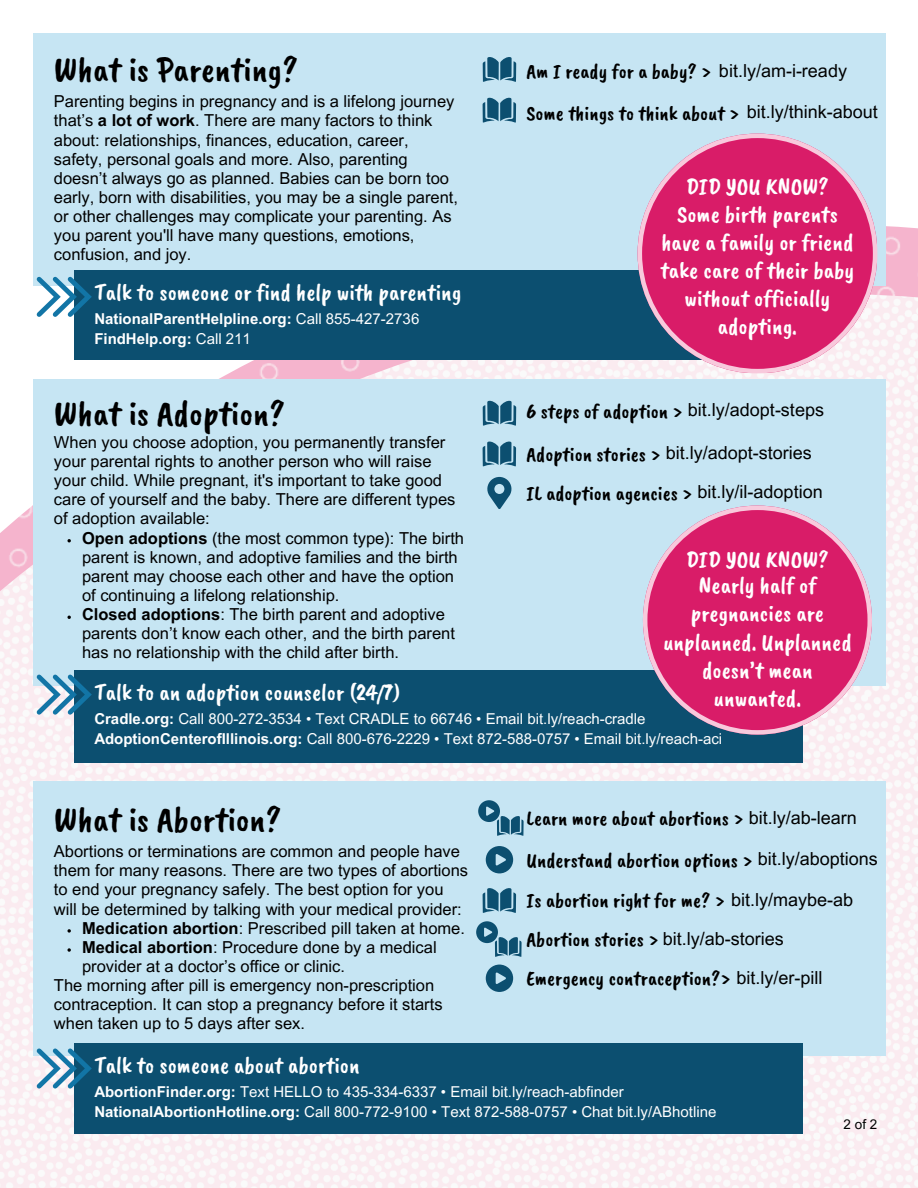
<style>
.page{position:relative;width:918px;height:1188px;background:#fff}
.page>*{position:absolute;margin:0;border:0;box-sizing:border-box;transform-origin:0 0}
.t1{font:36px "Caveat Brush";color:#000}
.t2{font:24px/28.2px "Caveat Brush";color:#fff;text-align:center}
.t3{font:21px "Caveat Brush";color:#000}
.t4{font:18px "Arial MT Pro";color:#000}
.t5{font:16.5px/19.2px "Arial MT Pro";color:#000}
.t6{font:15px/20.2px "Arial MT Pro";color:#fff}
.t7{font:700 15px/20.2px "Arial MT Pro";color:#fff}
.t8{font:13.5px "Arial MT Pro";color:#000}
.s1{font-weight:700}
.s2{font-weight:400}
</style>
<div class="page">
<img style="left:0;top:294px;width:918px;height:894px">
<div style="left:33px;top:33px;width:852px;height:253px;background:#c6e5f3"></div>
<div style="left:33px;top:379px;width:853px;height:306px;background:#c6e5f3"></div>
<div style="left:33px;top:781px;width:852px;height:274px;background:#c6e5f3"></div>
<svg style="left:483px;top:57px;width:33px;height:25px"></svg>
<svg style="left:483px;top:400px;width:33px;height:26px"></svg>
<svg style="left:67px;top:539px;width:4px;height:3px"></svg>
<svg style="left:67px;top:616px;width:4px;height:3px"></svg>
<svg style="left:67px;top:929px;width:4px;height:4px"></svg>
<svg style="left:67px;top:948px;width:4px;height:4px"></svg>
<svg style="left:483px;top:97px;width:33px;height:26px"></svg>
<svg style="left:483px;top:441px;width:33px;height:26px"></svg>
<div style="left:74px;top:270px;width:729px;height:89px;background:#0c4f70"></div>
<div style="left:74px;top:1044px;width:729px;height:90px;background:#0c4f70"></div>
<svg style="left:37px;top:277px;width:55px;height:40px"></svg>
<svg style="left:37px;top:1048px;width:55px;height:41px"></svg>
<div style="left:74px;top:670px;width:729px;height:92px;background:#0c4f70"></div>
<svg style="left:37px;top:674px;width:55px;height:41px"></svg>
<svg style="left:638px;top:134px;width:239px;height:239px"></svg>
<svg style="left:643px;top:506px;width:229px;height:229px"></svg>
<svg style="left:487px;top:477px;width:25px;height:32px"></svg>
<svg style="left:486px;top:965px;width:27px;height:27px"></svg>
<svg style="left:483px;top:888px;width:33px;height:25px"></svg>
<svg style="left:486px;top:846px;width:27px;height:27px"></svg>
<svg style="left:478px;top:800px;width:46px;height:36px"></svg>
<svg style="left:476px;top:921px;width:46px;height:36px"></svg>
<p class="t1" style="left:54px;top:47px;width:245px">What is Parenting?</p>
<p class="t5" style="left:54px;top:94px;width:406px">Parenting begins in pregnancy and is a lifelong journey that’s <span class="s1">a lot of work</span>. There are many factors to think about: relationships, finances, education, career, safety, personal goals and more. Also, parenting doesn’t always go as planned. Babies can be born too early, born with disabilities, you may be a single parent, or other challenges may complicate your parenting. As you parent you'll have many questions, emotions, confusion, and joy.</p>
<h1 class="t2" style="left:94px;top:278px;width:369px">Talk to someone or find help with parenting</h1>
<h1 class="t7" style="left:94px;top:310px;width:326px">NationalParentHelpline.org: <span class="s2">Call 855-427-2736<br></span>FindHelp.org: <span class="s2">Call 211</span></h1>
<h3 class="t3" style="left:526px;top:58px;width:187px">Am I ready for a baby? &gt;</h3>
<h2 class="t4" style="left:719px;top:64px;width:130px">bit.ly/am-i-ready</h2>
<p class="t3" style="left:526px;top:100px;width:215px">Some things to think about &gt;</p>
<h2 class="t4" style="left:747px;top:105px;width:133px">bit.ly/think-about</h2>
<p class="t2" style="left:661px;top:172px;width:195px">DID YOU KNOW?<br>Some birth parents have a family or friend take care of their baby without officially adopting.</p>
<h2 class="t1" style="left:54px;top:391px;width:233px">What is Adoption?</h2>
<h2 class="t5" style="left:54px;top:435px;width:403px">When you choose adoption, you permanently transfer your parental rights to another person who will raise your child. While pregnant, it's important to take good care of yourself and the baby. There are different types of adoption available:</h2>
<h3 class="t5" style="left:82px;top:530px;width:384px"><span class="s1">Open adoptions</span> (the most common type): The birth parent is known, and adoptive families and the birth parent may choose each other and have the option of continuing a lifelong relationship.</h3>
<p class="t5" style="left:82px;top:607px;width:375px"><span class="s1">Closed adoptions</span>: The birth parent and adoptive parents don’t know each other, and the birth parent has no relationship with the child after birth.</p>
<h3 class="t4" style="left:688px;top:403px;width:138px">bit.ly/adopt-steps</h3>
<p class="t3" style="left:526px;top:398px;width:158px">6 steps of adoption &gt;</p>
<h3 class="t4" style="left:666px;top:446px;width:148px">bit.ly/adopt-stories</h3>
<h2 class="t4" style="left:698px;top:485px;width:127px">bit.ly/il-adoption</h2>
<p class="t3" style="left:526px;top:441px;width:136px">Adoption stories &gt;</p>
<p class="t3" style="left:526px;top:480px;width:168px">IL adoption agencies &gt;</p>
<h3 class="t2" style="left:686px;top:547px;width:144px;line-height:25.8px">DID YOU KNOW?<br>Nearly half of</h3>
<h3 class="t2" style="left:663px;top:599px;width:190px">pregnancies are unplanned. Unplanned doesn’t mean unwanted.</h3>
<p class="t2" style="left:94px;top:678px;width:308px">Talk to an adoption counselor (24/7)</p>
<p class="t6" style="left:94px;top:710px;width:629px"><span class="s1">Cradle.org:</span> Call 800-272-3534 • Text CRADLE to 66746 • Email bit.ly/reach-cradle<br><span class="s1">AdoptionCenterofIllinois.org:</span> Call 800-676-2229 • Text 872-588-0757 • Email bit.ly/reach-aci</p>
<h2 class="t1" style="left:54px;top:797px;width:229px">What is Abortion?</h2>
<h2 class="t5" style="left:54px;top:844px;width:416px">Abortions or terminations are common and people have them for many reasons. There are two types of abortions to end your pregnancy safely. The best option for you will be determined by talking with your medical provider:</h2>
<h3 class="t5" style="left:82px;top:920px;width:385px"><span class="s1">Medication abortion</span>: Prescribed pill taken at home.</h3>
<h1 class="t5" style="left:82px;top:940px;width:356px"><span class="s1">Medical abortion</span>: Procedure done by a medical provider at a doctor’s office or clinic.</h1>
<p class="t5" style="left:54px;top:978px;width:390px">The morning after pill is emergency non-prescription contraception. It can stop a pregnancy before it starts when taken up to 5 days after sex.</p>
<h2 class="t4" style="left:749px;top:811px;width:110px">bit.ly/ab-learn</h2>
<h3 class="t3" style="left:526px;top:805px;width:219px">Learn more about abortions &gt;</h3>
<p class="t3" style="left:526px;top:846px;width:228px">Understand abortion options &gt;</p>
<p class="t3" style="left:526px;top:887px;width:201px">Is abortion right for me? &gt;</p>
<h3 class="t3" style="left:526px;top:926px;width:134px">Abortion stories &gt;</h3>
<p class="t4" style="left:758px;top:852px;width:122px">bit.ly/aboptions</p>
<p class="t4" style="left:731px;top:893px;width:124px">bit.ly/maybe-ab</p>
<p class="t4" style="left:663px;top:932px;width:123px">bit.ly/ab-stories</p>
<h1 class="t3" style="left:526px;top:965px;width:206px">Emergency contraception?&gt;</h1>
<h4 class="t4" style="left:736px;top:971px;width:88px">bit.ly/er-pill</h4>
<p class="t2" style="left:94px;top:1051px;width:267px">Talk to someone about abortion</p>
<p class="t6" style="left:94px;top:1083px;width:624px"><span class="s1">AbortionFinder.org:</span> Text HELLO to 435-334-6337 • Email bit.ly/reach-abfinder<br><span class="s1">NationalAbortionHotline.org:</span> Call 800-772-9100 • Text 872-588-0757 • Chat bit.ly/ABhotline</p>
<p class="t8" style="left:844px;top:1119px;width:35px">2of2</p>
</div>
